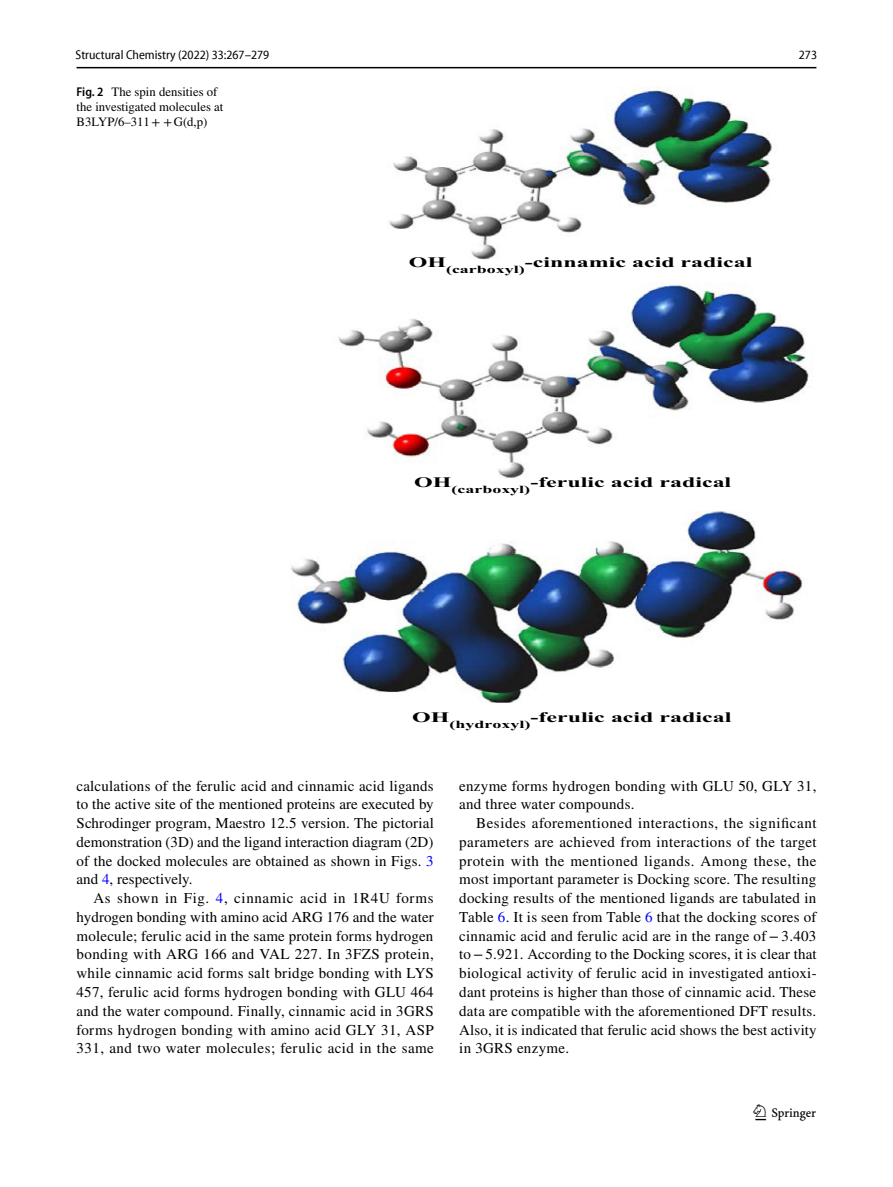
<style>
.page{position:relative;width:893px;height:1187px;background:#fff}
.page>*{position:absolute;margin:0;border:0;box-sizing:border-box;transform-origin:0 0}
.t1{font:22.5px "Springnew Regular 3";color:#000}
.t2{font:15px/18.8px "STIX";letter-spacing:.02em;color:#000;text-align:justify}
.t3{font:700 14.55px "Times New Roman";color:#000;scale:1.64 1}
.t4{font:12.75px/15px "STIX";color:#000}
.t5{font:semi-condensed 12.75px "Myriad Pro Unic";color:#000}
.s1{font-family:"Myriad Pro";font-weight:600;font-stretch:semi-condensed}
.s2{color:#00f}
</style>
<div class="page">
<hr style="left:77px;top:67px;width:739px;height:1px;background:#000">
<img style="left:291px;top:510px;width:512px;height:192px">
<img style="left:338px;top:283px;width:471px;height:195px">
<img style="left:389px;top:87px;width:383px;height:173px">
<p class="t5" style="left:76px;top:50px;width:195px">Structural Chemistry (2022) 33:267–279</p>
<p class="t5" style="left:799px;top:50px;width:20px">273</p>
<p class="t4" style="left:77px;top:85px;width:148px"><span class="s1">Fig. 2</span> The spin densities of the investigated molecules at<br>B3LYP/6–311+ +G(d,p)</p>
<p class="t3" style="left:409px;top:251px;width:211px">OH<sub>(carboxyl)</sub>-cinnamic acid radical</p>
<p class="t3" style="left:414px;top:472px;width:195px">OH<sub>(carboxyl)</sub>-ferulic acid radical</p>
<p class="t3" style="left:412px;top:706px;width:196px">OH<sub>(hydroxyl)</sub>-ferulic acid radical</p>
<p class="t2" style="left:77px;top:777px;width:359px">calculations of the ferulic acid and cinnamic acid ligands to the active site of the mentioned proteins are executed by Schrodinger program, Maestro 12.5 version. The pictorial demonstration (3D) and the ligand interaction diagram (2D) of the docked molecules are obtained as shown in Figs. <span class="s2">3 </span>and <span class="s2">4</span>, respectively.</p>
<p class="t2" style="left:77px;top:889px;width:359px;text-indent:17px">As shown in Fig. <span class="s2">4</span>, cinnamic acid in 1R4U forms hydrogen bonding with amino acid ARG 176 and the water molecule; ferulic acid in the same protein forms hydrogen bonding with ARG 166 and VAL 227. In 3FZS protein, while cinnamic acid forms salt bridge bonding with LYS 457, ferulic acid forms hydrogen bonding with GLU 464 and the water compound. Finally, cinnamic acid in 3GRS forms hydrogen bonding with amino acid GLY 31, ASP 331, and two water molecules; ferulic acid in the same</p>
<p class="t2" style="left:459px;top:777px;width:359px">enzyme forms hydrogen bonding with GLU 50, GLY 31, and three water compounds.</p>
<p class="t2" style="left:459px;top:814px;width:359px;text-indent:17px">Besides aforementioned interactions, the significant parameters are achieved from interactions of the target protein with the mentioned ligands. Among these, the most important parameter is Docking score. The resulting docking results of the mentioned ligands are tabulated in Table <span class="s2">6</span>. It is seen from Table <span class="s2">6</span> that the docking scores of cinnamic acid and ferulic acid are in the range of−3.403 to−5.921. According to the Docking scores, it is clear that biological activity of ferulic acid in investigated antioxi&shy;dant proteins is higher than those of cinnamic acid. These data are compatible with the aforementioned DFT results.<br>Also, it is indicated that ferulic acid shows the best activity in 3GRS enzyme.</p>
<h1 class="t1" style="left:755px;top:1104px;width:62px">1 3</h1>
</div>
